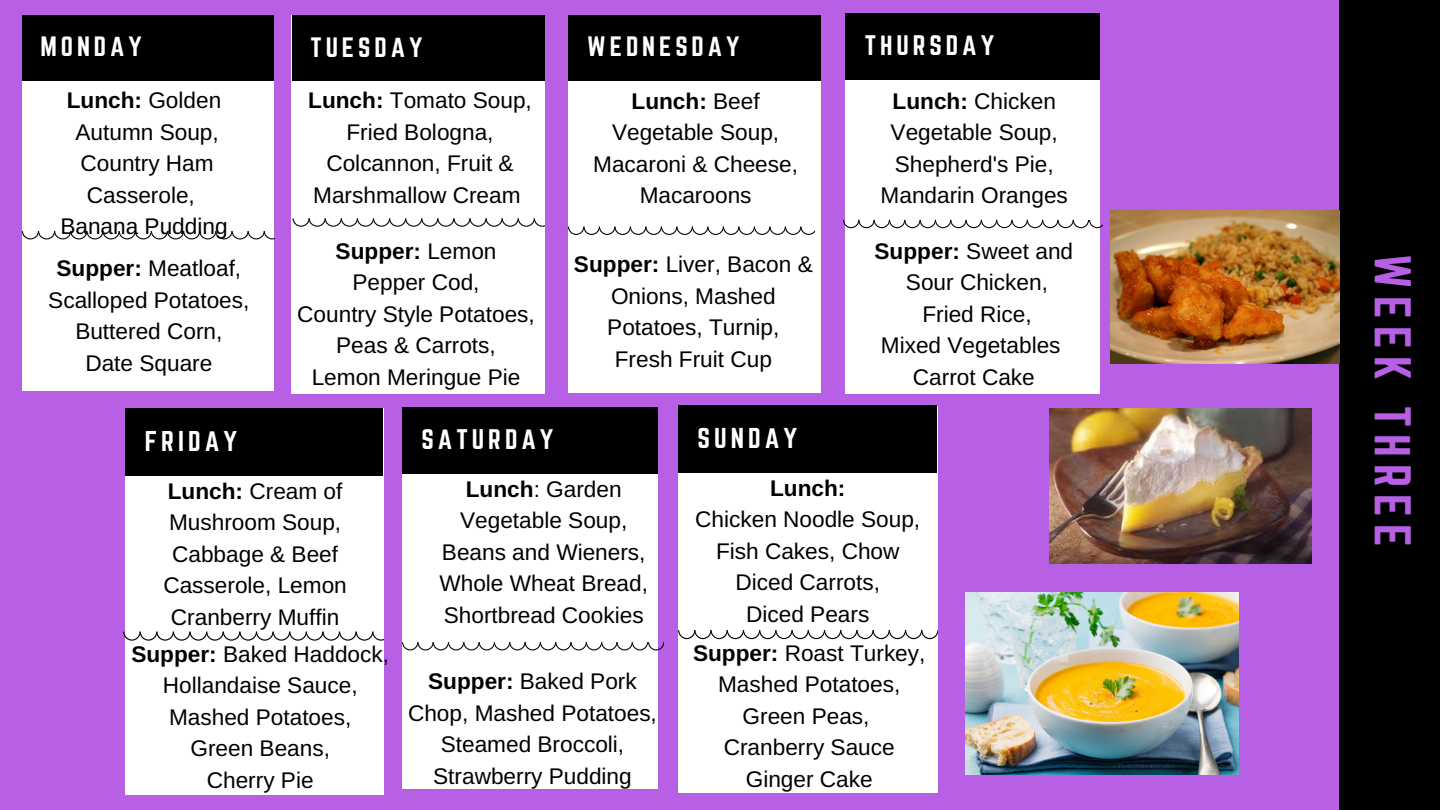
<style>
.page{position:relative;width:1440px;height:810px;background:#b760e6}
.page>*{position:absolute;margin:0;border:0;box-sizing:border-box;transform-origin:0 0}
.t1{font:45.3px "Norwester";letter-spacing:.16em;color:#b760e6}
.t2{font:25.2px "Norwester";letter-spacing:.16em;color:#fff}
.t3{font:25.1px "Norwester";letter-spacing:.16em;color:#fff}
.t4{font:24.9px "Norwester";letter-spacing:.16em;color:#fff}
.t5{font:24.8px "Norwester";letter-spacing:.16em;color:#fff}
.t6{font:24.6px "Norwester";letter-spacing:.16em;color:#fff}
.t7{font:24.5px "Norwester";letter-spacing:.16em;color:#fff}
.t8{font:22.6px/31.5px "Arimo";color:#000;text-align:center}
.t9{font:700 22.6px "Arimo";color:#000}
.s1{font-weight:700}
</style>
<div class="page">
<div style="left:22px;top:15px;width:252px;height:376px;background:#fff"></div>
<div style="left:22px;top:15px;width:252px;height:66px;background:#000"></div>
<div style="left:292px;top:15px;width:253px;height:379px;background:#fff"></div>
<div style="left:292px;top:15px;width:252px;height:66px;background:#000"></div>
<div style="left:569px;top:15px;width:252px;height:377px;background:#fff"></div>
<div style="left:569px;top:15px;width:252px;height:66px;background:#000"></div>
<div style="left:845px;top:14px;width:255px;height:380px;background:#fff"></div>
<div style="left:845px;top:14px;width:255px;height:66px;background:#000"></div>
<div style="left:402px;top:407px;width:256px;height:382px;background:#fff"></div>
<div style="left:402px;top:407px;width:256px;height:67px;background:#000"></div>
<div style="left:125px;top:408px;width:259px;height:386px;background:#fff"></div>
<div style="left:125px;top:408px;width:258px;height:68px;background:#000"></div>
<div style="left:678px;top:406px;width:259px;height:387px;background:#fff"></div>
<div style="left:678px;top:406px;width:259px;height:67px;background:#000"></div>
<div style="left:1340px;top:0;width:100px;height:810px;background:#000"></div>
<svg style="left:22px;top:231px;width:252px;height:8px"></svg>
<svg style="left:293px;top:218px;width:251px;height:9px"></svg>
<svg style="left:568px;top:227px;width:246px;height:8px"></svg>
<svg style="left:843px;top:220px;width:259px;height:8px"></svg>
<svg style="left:123px;top:632px;width:260px;height:9px"></svg>
<svg style="left:402px;top:642px;width:262px;height:8px"></svg>
<svg style="left:678px;top:630px;width:259px;height:9px"></svg>
<img style="left:966px;top:592px;width:272px;height:183px">
<img style="left:1049px;top:408px;width:263px;height:155px">
<img style="left:1111px;top:211px;width:228px;height:153px">
<p class="t7" style="left:40px;top:35px;width:103px">MONDAY</p>
<p class="t6" style="left:310px;top:35px;width:113px">TUESDAY</p>
<p class="t6" style="left:587px;top:35px;width:154px">WEDNESDAY</p>
<p class="t5" style="left:865px;top:34px;width:131px">THURSDAY</p>
<p class="t8" style="left:60px;top:84px;width:169px"><span class="s1">Lunch:</span> Golden<br>Autumn Soup,<br>Country Ham<br>Casserole,<br>Banana Pudding</p>
<p class="t8" style="left:48px;top:252px;width:203px"><span class="s1">Supper:</span> Meatloaf,<br>Scalloped Potatoes,<br>Buttered Corn,<br>Date Square</p>
<p class="t8" style="left:308px;top:84px;width:225px"><span class="s1">Lunch:</span> Tomato Soup,<br>Fried Bologna,<br>Colcannon, Fruit &amp;<br>Marshmallow Cream</p>
<p class="t8" style="left:297px;top:235px;width:239px"><span class="s1">Supper:</span> Lemon<br>Pepper Cod,<br>Country Style Potatoes,<br>Peas &amp; Carrots,<br>Lemon Meringue Pie</p>
<p class="t8" style="left:593px;top:85px;width:206px"><span class="s1">Lunch:</span> Beef<br>Vegetable Soup,<br>Macaroni &amp; Cheese,<br>Macaroons</p>
<p class="t8" style="left:574px;top:249px;width:240px"><span class="s1">Supper:</span> Liver, Bacon &amp;<br>Onions, Mashed<br>Potatoes, Turnip,<br>Fresh Fruit Cup</p>
<p class="t3" style="left:145px;top:429px;width:94px">FRIDAY</p>
<p class="t4" style="left:421px;top:427px;width:134px">SATURDAY</p>
<p class="t2" style="left:697px;top:426px;width:101px">SUNDAY</p>
<p class="t8" style="left:881px;top:85px;width:189px"><span class="s1">Lunch:</span> Chicken<br>Vegetable Soup,<br>Shepherd's Pie,<br>Mandarin Oranges</p>
<p class="t8" style="left:875px;top:235px;width:200px"><span class="s1">Supper:</span> Sweet and<br>Sour Chicken,<br>Fried Rice,<br>Mixed Vegetables<br>Carrot Cake</p>
<p class="t8" style="left:163px;top:475px;width:185px"><span class="s1">Lunch:</span> Cream of<br>Mushroom Soup,<br>Cabbage &amp; Beef<br>Casserole, Lemon<br>Cranberry Muffin</p>
<p class="t8" style="left:131px;top:638px;width:259px"><span class="s1">Supper:</span> Baked Haddock,<br>Hollandaise Sauce,<br>Mashed Potatoes,<br>Green Beans,<br>Cherry Pie</p>
<p class="t8" style="left:439px;top:473px;width:210px"><span class="s1">Lunch</span>: Garden<br>Vegetable Soup,<br>Beans and Wieners,<br>Whole Wheat Bread,<br>Shortbread Cookies</p>
<p class="t8" style="left:408px;top:666px;width:250px"><span class="s1">Supper:</span> Baked Pork<br>Chop, Mashed Potatoes,<br>Steamed Broccoli,<br>Strawberry Pudding</p>
<p class="t9" style="left:770px;top:475px;width:77px">Lunch:</p>
<p class="t8" style="left:695px;top:504px;width:227px">Chicken Noodle Soup,<br>Fish Cakes, Chow<br>Diced Carrots,<br>Diced Pears</p>
<p class="t8" style="left:693px;top:637px;width:234px"><span class="s1">Supper:</span> Roast Turkey,<br>Mashed Potatoes,<br>Green Peas,<br>Cranberry Sauce<br>Ginger Cake</p>
<h1 class="t1" style="left:1414px;top:254px;width:293px;rotate:90deg">WEEK THREE</h1>
</div>
